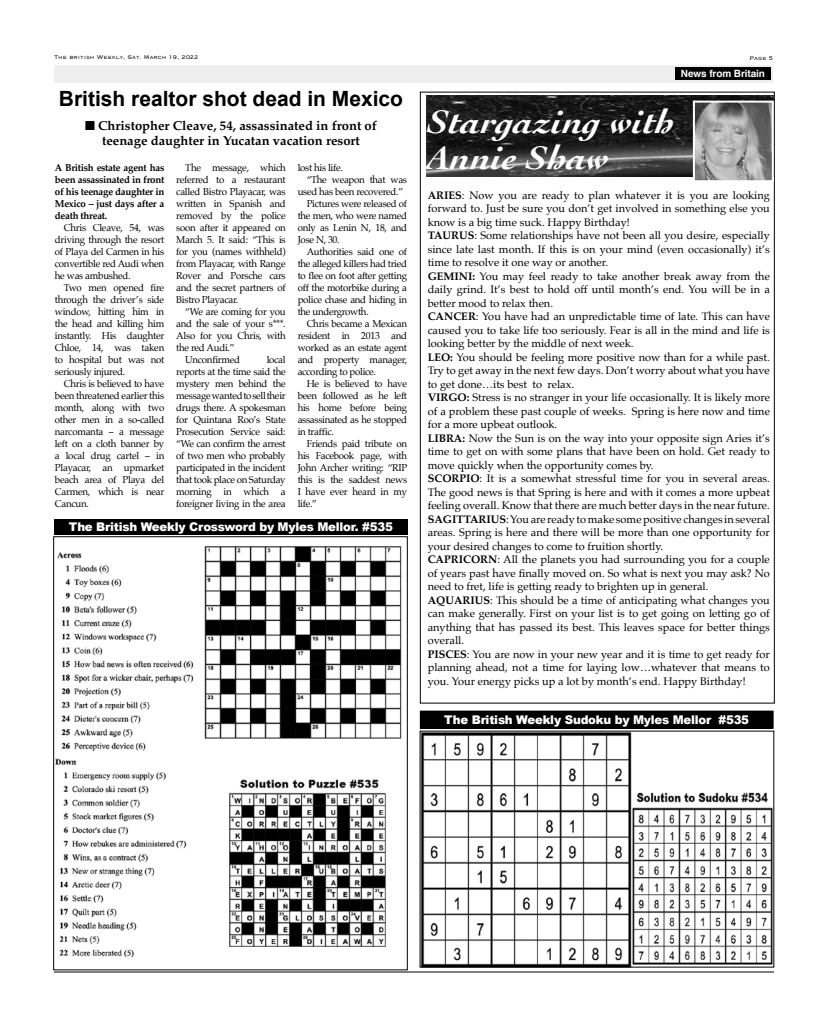
<style>
.page{position:relative;width:828px;height:1026px;background:#fff}
.page>*{position:absolute;margin:0;border:0;box-sizing:border-box;transform-origin:0 0}
.t1{font:italic 700 34.2px/36px "Cochin";color:#fff;scale:1.11 1}
.t2{font:700 21px "Arial";color:#000}
.t3{font:700 13px/15.6px "Palatino";color:#000;text-align:center}
.t4{font:900 12px "Arial";letter-spacing:-.02em;color:#fff}
.t5{font:11px/13.5px "Palatino";color:#000}
.t6{font:10px/12px "Palatino";letter-spacing:-.03em;color:#000;text-align:justify}
.t7{font:700 10px/12px "Palatino";letter-spacing:-.025em;color:#000;text-align:justify}
.t8{font:700 10px "Helvetica";letter-spacing:-.01em;color:#fff}
.t9{font:300 7px "Copperplate";color:#000}
.s1{font-weight:700}
</style>
<div class="page">
<hr style="left:54px;top:972px;width:720px;height:1px;background:#000">
<div style="left:54px;top:65px;width:719px;height:18px;background:#efeff0"></div>
<div style="left:675px;top:67px;width:96px;height:13px;background:#000"></div>
<img style="left:55px;top:546px;width:347px;height:412px">
<div style="left:53px;top:536px;width:355px;height:434px;border:1px solid #000"></div>
<div style="left:420px;top:711px;width:353px;height:17px;background:#000"></div>
<div style="left:420px;top:711px;width:354px;height:18px;border:1px solid #000"></div>
<div style="left:54px;top:519px;width:354px;height:16px;background:#000"></div>
<img style="left:422px;top:733px;width:350px;height:233px">
<div style="left:420px;top:731px;width:354px;height:237px;border:1px solid #000"></div>
<img style="left:426px;top:96px;width:347px;height:81px">
<img style="left:696px;top:104px;width:75px;height:75px">
<div style="left:693px;top:101px;width:81px;height:81px;border:2px solid #fff"></div>
<p class="t9" style="left:54px;top:53px;width:146px">The british Weekly, Sat. March 19, 2022</p>
<p class="t9" style="left:750px;top:54px;width:25px">Page 5</p>
<p class="t8" style="left:709px;top:66px;width:57px">from Britain</p>
<p class="t8" style="left:682px;top:65px;width:88px">News From Britain</p>
<h2 class="t2" style="left:59px;top:85px;width:346px">British realtor shot dead in Mexico</h2>
<p class="t3" style="left:85px;top:117px;width:293px">■ Christopher Cleave, 54, assassinated in front of teenage daughter in Yucatan vacation resort</p>
<p class="t7" style="left:55px;top:161px;width:111px">A British estate agent has been assassinated in front of his teenage daughter in Mexico – just days after a death threat.</p>
<p class="t6" style="left:55px;top:222px;width:111px;text-indent:9px">Chris Cleave, 54, was driving through the resort of Playa del Carmen in his convertible red Audi when he was ambushed.</p>
<p class="t6" style="left:55px;top:282px;width:111px;text-indent:9px">Two men opened fire through the driver’s side window, hitting him in the head and killing him instantly. His daughter Chloe, 14, was taken to hospital but was not seriously injured.</p>
<p class="t6" style="left:55px;top:378px;width:111px;text-indent:9px">Chris is believed to have been threatened earlier this month, along with two other men in a so-called narcomanta – a message left on a cloth banner by a local drug cartel – in Playacar, an upmarket beach area of Playa del Carmen, which is near Cancun.</p>
<p class="t6" style="left:176px;top:162px;width:111px;text-indent:9px">The message, which referred to a restaurant called Bistro Playacar, was written in Spanish and removed by the police soon after it appeared on March 5. It said: “This is for you (names withheld) from Playacar, with Range Rover and Porsche cars and the secret partners of Bistro Playacar.</p>
<p class="t6" style="left:185px;top:306px;width:102px">“We are coming for you</p>
<p class="t6" style="left:176px;top:318px;width:111px">and the sale of your s***.</p>
<p class="t6" style="left:176px;top:330px;width:111px">Also for you Chris, with</p>
<p class="t6" style="left:176px;top:342px;width:60px">the red Audi.”</p>
<p class="t6" style="left:185px;top:354px;width:56px">Unconfirmed</p>
<p class="t6" style="left:176px;top:354px;width:111px;text-indent:90px">local reports at the time said the mystery men behind the message wanted to sell their drugs there. A spokesman for Quintana Roo’s State Prosecution Service said: “We can confirm the arrest of two men who probably participated in the incident that took place on Saturday morning in which a foreigner living in the area</p>
<p class="t6" style="left:298px;top:162px;width:47px">lost his life.</p>
<p class="t6" style="left:307px;top:174px;width:102px">“The weapon that was</p>
<p class="t6" style="left:298px;top:186px;width:107px">used has been recovered.”</p>
<p class="t6" style="left:307px;top:198px;width:102px">Pictures were released of</p>
<p class="t6" style="left:298px;top:210px;width:111px">the men, who were named</p>
<p class="t6" style="left:298px;top:222px;width:111px">only as Lenin N, 18, and</p>
<p class="t6" style="left:298px;top:234px;width:43px">Jose N, 30.</p>
<p class="t6" style="left:307px;top:246px;width:102px">Authorities said one of</p>
<p class="t6" style="left:298px;top:258px;width:111px">the alleged killers had tried</p>
<p class="t6" style="left:298px;top:270px;width:111px">to flee on foot after getting</p>
<p class="t6" style="left:298px;top:282px;width:111px">off the motorbike during a</p>
<p class="t6" style="left:298px;top:294px;width:111px">police chase and hiding in</p>
<p class="t6" style="left:298px;top:306px;width:73px">the undergrowth.</p>
<p class="t6" style="left:307px;top:318px;width:102px">Chris became a Mexican</p>
<p class="t6" style="left:298px;top:330px;width:111px">resident in 2013 and</p>
<p class="t6" style="left:298px;top:342px;width:111px">worked as an estate agent</p>
<p class="t6" style="left:298px;top:354px;width:111px">and property manager,</p>
<p class="t6" style="left:298px;top:366px;width:80px">according to police.</p>
<p class="t6" style="left:307px;top:378px;width:102px">He is believed to have</p>
<p class="t6" style="left:298px;top:390px;width:111px">been followed as he left</p>
<p class="t6" style="left:298px;top:402px;width:111px">his home before being</p>
<p class="t6" style="left:298px;top:414px;width:111px">assassinated as he stopped</p>
<p class="t6" style="left:298px;top:426px;width:38px">in traffic.</p>
<p class="t6" style="left:307px;top:438px;width:102px">Friends paid tribute on</p>
<p class="t6" style="left:298px;top:450px;width:111px">his Facebook page, with</p>
<p class="t6" style="left:298px;top:462px;width:111px">John Archer writing: “RIP</p>
<p class="t6" style="left:298px;top:474px;width:111px">this is the saddest news</p>
<p class="t6" style="left:298px;top:486px;width:111px">I have ever heard in my</p>
<p class="t6" style="left:298px;top:498px;width:21px">life.”</p>
<p class="t4" style="left:69px;top:518px;width:326px">The British Weekly Crossword by Myles Mellor. #535</p>
<h1 class="t1" style="left:428px;top:102px;width:224px">Stargazing with<br>Annie Shaw</h1>
<p class="t5" style="left:428px;top:188px;width:344px"><span class="s1">ARIES</span>: Now you are ready to plan whatever it is you are looking forward to. Just be sure you don’t get involved in something else you know is a big time suck. Happy Birthday!<br><span class="s1">TAURUS</span>: Some relationships have not been all you desire, especially since late last month. If this is on your mind (even occasionally) it’s time to resolve it one way or another.<br><span class="s1">GEMINI:</span> You may feel ready to take another break away from the daily grind. It’s best to hold off until month’s end. You will be in a better mood to relax then.<br><span class="s1">CANCER</span>: You have had an unpredictable time of late. This can have caused you to take life too seriously. Fear is all in the mind and life is looking better by the middle of next week.<br><span class="s1">LEO:</span> You should be feeling more positive now than for a while past.<br>Try to get away in the next few days. Don’t worry about what you have to get done…its best to relax.<br><span class="s1">VIRGO:</span> Stress is no stranger in your life occasionally. It is likely more of a problem these past couple of weeks. Spring is here now and time for a more upbeat outlook.<br><span class="s1">LIBRA:</span> Now the Sun is on the way into your opposite sign Aries it’s time to get on with some plans that have been on hold. Get ready to move quickly when the opportunity comes by.<br><span class="s1">SCORPIO</span>: It is a somewhat stressful time for you in several areas.<br>The good news is that Spring is here and with it comes a more upbeat feeling overall. Know that there are much better days in the near future.<br><span class="s1">SAGITTARIUS</span>: You are ready to make some positive changes in several areas. Spring is here and there will be more than one opportunity for your desired changes to come to fruition shortly.<br><span class="s1">CAPRICORN</span>: All the planets you had surrounding you for a couple of years past have finally moved on. So what is next you may ask? No need to fret, life is getting ready to brighten up in general.<br><span class="s1">AQUARIUS</span>: This should be a time of anticipating what changes you can make generally. First on your list is to get going on letting go of anything that has passed its best. This leaves space for better things overall.<br><span class="s1">PISCES</span>: You are now in your new year and it is time to get ready for planning ahead, not a time for laying low…whatever that means to you. Your energy picks up a lot by month’s end. Happy Birthday!</p>
<p class="t4" style="left:444px;top:711px;width:306px">The British Weekly Sudoku by Myles Mellor #535</p>
</div>
